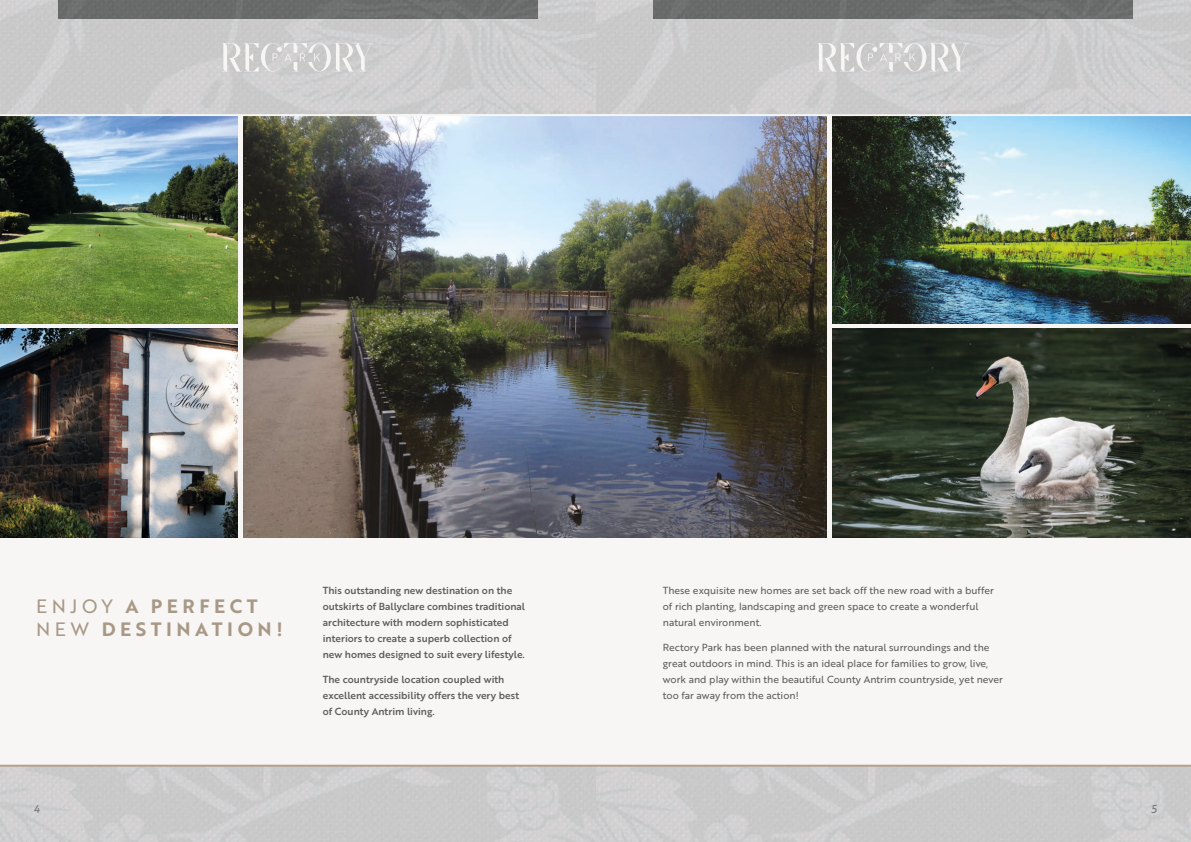
<style>
.page{position:relative;width:1191px;height:842px;background:#fff}
.page>*{position:absolute;margin:0;border:0;box-sizing:border-box;transform-origin:0 0}
.t1{font:18.8px "Brother 1816 Bold";letter-spacing:.24em;color:#a89886}
.t2{font:11px "Brother 1816 Regular Italic";color:#737373}
.t3{font:10px/16px "Brother 1816 Regular";color:#5d5a5b}
.t4{font:10px/16px "Brother 1816 Medium";color:#5d5a5b}
.s1{font-family:"Brother 1816 Regular"}
</style>
<div class="page">
<img style="left:0;top:0;width:1191px;height:842px">
<div style="left:0;top:115px;width:1191px;height:650px;background:#f8f6f4"></div>
<div style="left:58px;top:0;width:479px;height:19px;background:#6a6c6c"></div>
<div style="left:653px;top:0;width:479px;height:19px;background:#6a6c6c"></div>
<svg style="left:817px;top:43px;width:151px;height:29px"></svg>
<svg style="left:222px;top:43px;width:151px;height:29px"></svg>
<img style="left:243px;top:116px;width:583px;height:421px">
<img style="left:832px;top:116px;width:359px;height:207px">
<img style="left:0;top:116px;width:237px;height:207px">
<img style="left:832px;top:329px;width:359px;height:208px">
<img style="left:0;top:329px;width:237px;height:208px">
<hr style="left:0;top:114px;width:1191px;height:2px;background:#f8f6f4">
<hr style="left:0;top:765px;width:1191px;height:2px;background:#b4a18d">
<p class="t1" style="left:36px;top:592px;width:223px"><span class="s1">ENJOY</span> A PERFECT</p>
<p class="t1" style="left:36px;top:615px;width:248px"><span class="s1">NEW</span> DESTINATION!</p>
<p class="t4" style="left:323px;top:582px;width:204px">This outstanding new destination on the outskirts of Ballyclare combines traditional architecture with modern sophisticated interiors to create a superb collection of new homes designed to suit every lifestyle.</p>
<p class="t4" style="left:323px;top:671px;width:198px">The countryside location coupled with excellent accessibility offers the very best of County Antrim living.</p>
<p class="t3" style="left:663px;top:582px;width:332px">These exquisite new homes are set back off the new road with a buffer of rich planting, landscaping and green space to create a wonderful natural environment.</p>
<p class="t3" style="left:663px;top:638px;width:342px">Rectory Park has been planned with the natural surroundings and the great outdoors in mind. This is an ideal place for families to grow, live, work and play within the beautiful County Antrim countryside, yet never too far away from the action!</p>
<p class="t2" style="left:34px;top:800px;width:8px">4</p>
<p class="t2" style="left:1151px;top:801px;width:7px">5</p>
</div>
